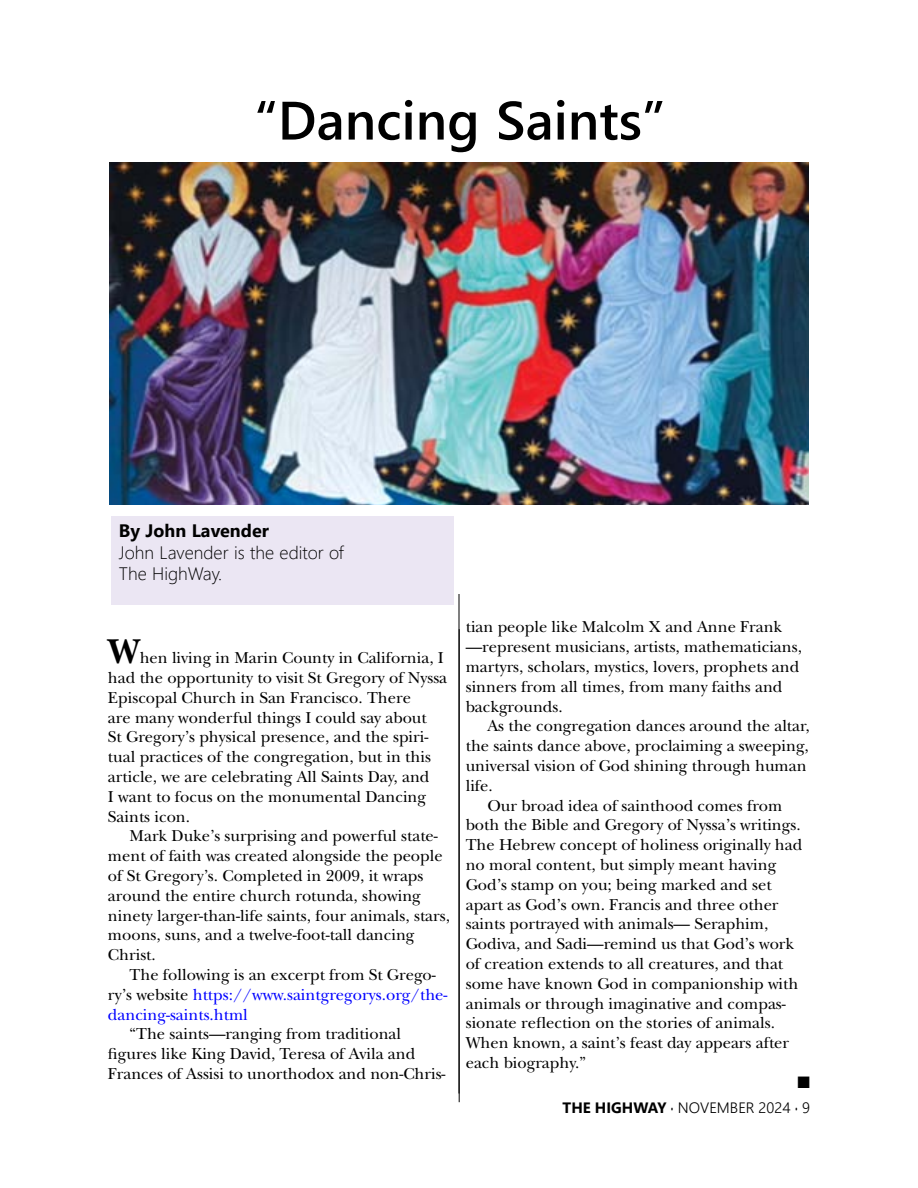
<style>
.page{position:relative;width:918px;height:1188px;background:#fff}
.page>*{position:absolute;margin:0;border:0;box-sizing:border-box;transform-origin:0 0}
.t1{font:600 54px "Segoe UI";color:#000}
.t2{font:300 18px/21.6px "Segoe UI";color:#000}
.t3{font:700 18px "Segoe UI";color:#000}
.t4{font:16.5px/19.8px "New Baskerville";color:#000}
.t5{font:16.5px/19.8px "New Baskerville";color:#00f}
.t6{font:16.5px "Zapf Dingbats";color:#000}
.t7{font:300 15px "Segoe UI";color:#000}
.s1{font-weight:700;font-size:36px}
.s2{color:#000}
.s3{font-weight:700}
</style>
<div class="page">
<hr style="left:459px;top:594px;width:1px;height:500px;background:#000">
<hr style="left:459px;top:629px;width:1px;height:473px;background:#000">
<div style="left:111px;top:517px;width:343px;height:88px;background:#ebe6f3"></div>
<img style="left:110px;top:162px;width:698px;height:343px">
<h1 class="t1" style="left:255px;top:69px;width:412px">“Dancing Saints”</h1>
<p class="t3" style="left:119px;top:514px;width:152px">By John Lavender</p>
<p class="t2" style="left:119px;top:540px;width:226px">John Lavender is the editor of<br>The HighWay.</p>
<p class="t4" style="left:108px;top:648px;width:341px"><span class="s1">W</span>hen living in Marin County in California, I had the opportunity to visit St Gregory of Nyssa Episcopal Church in San Francisco. There<br>are many wonderful things I could say about<br>St Gregory’s physical presence, and the spiri&shy;tual practices of the congregation, but in this article, we are celebrating All Saints Day, and<br>I want to focus on the monumental Dancing Saints icon.</p>
<p class="t4" style="left:108px;top:826px;width:344px;text-indent:22px">Mark Duke’s surprising and powerful state&shy;ment of faith was created alongside the people of St Gregory’s. Completed in 2009, it wraps around the entire church rotunda, showing ninety larger-than-life saints, four animals, stars, moons, suns, and a twelve-foot-tall dancing Christ.</p>
<p class="t5" style="left:108px;top:965px;width:341px;text-indent:22px"><span class="s2">The following is an excerpt from St Grego&shy;ry’s website</span> https://www.saintgregorys.org/the&shy;dancing-saints.html</p>
<p class="t4" style="left:108px;top:1024px;width:339px;text-indent:22px">“The saints—ranging from traditional figures like King David, Teresa of Avila and<br>Frances of Assisi to unorthodox and non-Chris-</p>
<p class="t4" style="left:466px;top:617px;width:338px">tian people like Malcolm X and Anne Frank —represent musicians, artists, mathematicians, martyrs, scholars, mystics, lovers, prophets and sinners from all times, from many faiths and backgrounds.</p>
<p class="t4" style="left:487px;top:716px;width:324px">As the congregation dances around the altar,</p>
<p class="t4" style="left:466px;top:736px;width:345px">the saints dance above, proclaiming a sweeping,</p>
<p class="t4" style="left:466px;top:756px;width:342px">universal vision of God shining through human</p>
<p class="t4" style="left:466px;top:776px;width:29px">life.</p>
<p class="t4" style="left:487px;top:796px;width:297px">Our broad idea of sainthood comes from</p>
<p class="t4" style="left:466px;top:815px;width:336px">both the Bible and Gregory of Nyssa’s writings.</p>
<p class="t4" style="left:466px;top:835px;width:338px">The Hebrew concept of holiness originally had</p>
<p class="t4" style="left:466px;top:855px;width:312px">no moral content, but simply meant having</p>
<p class="t4" style="left:466px;top:875px;width:307px">God’s stamp on you; being marked and set</p>
<p class="t4" style="left:466px;top:895px;width:314px">apart as God’s own. Francis and three other</p>
<p class="t4" style="left:466px;top:914px;width:304px">saints portrayed with animals— Seraphim,</p>
<p class="t4" style="left:466px;top:934px;width:330px">Godiva, and Sadi—remind us that God’s work</p>
<p class="t4" style="left:466px;top:954px;width:319px">of creation extends to all creatures, and that</p>
<p class="t4" style="left:466px;top:974px;width:334px">some have known God in companionship with</p>
<p class="t4" style="left:466px;top:994px;width:322px">animals or through imaginative and compas-</p>
<p class="t4" style="left:466px;top:1013px;width:311px">sionate reflection on the stories of animals.</p>
<p class="t4" style="left:466px;top:1033px;width:325px">When known, a saint’s feast day appears after</p>
<p class="t4" style="left:466px;top:1053px;width:122px">each biography.”</p>
<p class="t6" style="left:797px;top:1074px;width:14px">■</p>
<p class="t7" style="left:563px;top:1094px;width:249px"><span class="s3">THE HIGHWAY</span> <sup>.</sup> NOVEMBER 2024 <sup>.</sup> 9</p>
</div>
